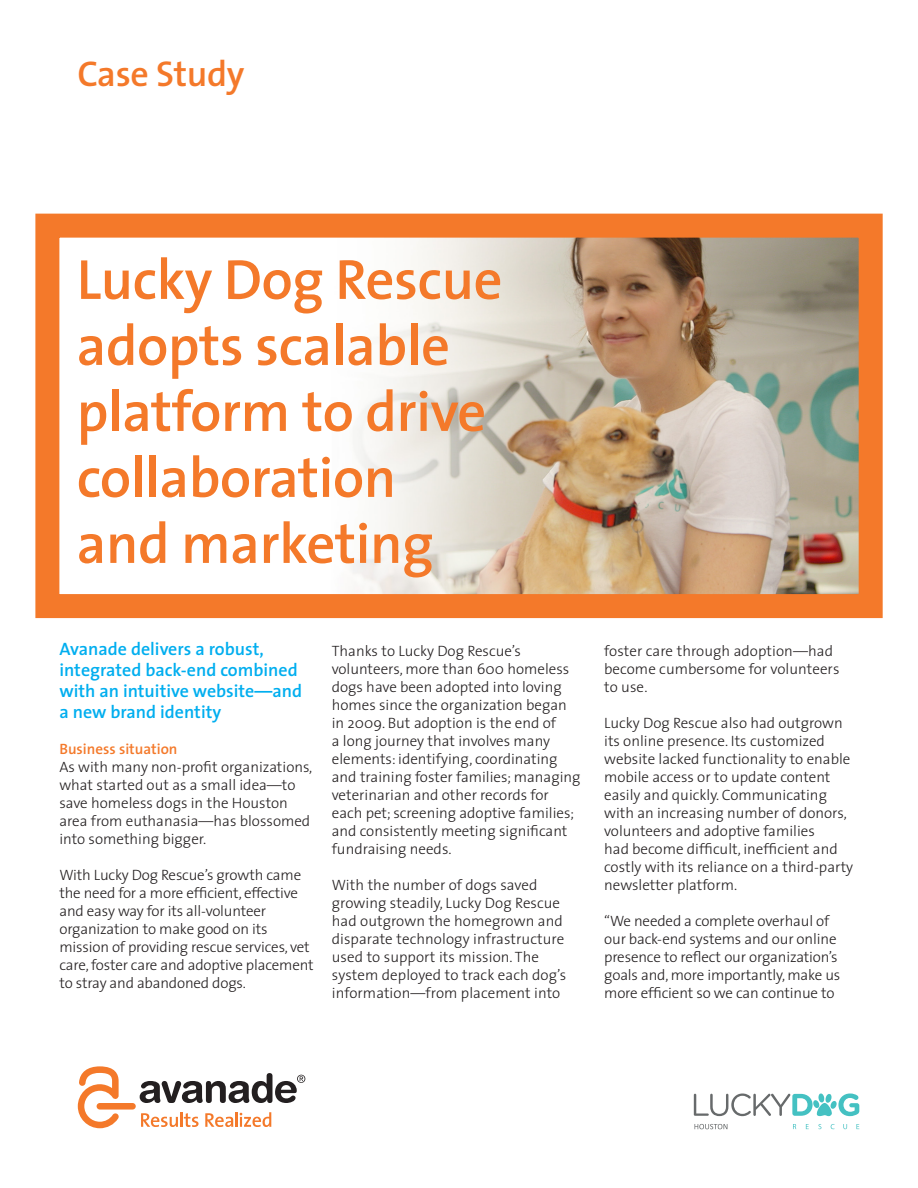
<style>
.page{position:relative;width:918px;height:1188px;background:#fff}
.page>*{position:absolute;margin:0;border:0;box-sizing:border-box;transform-origin:0 0}
.t1{font:600 57px/66px "The Sans";letter-spacing:-.01em;color:#f4792a}
.t2{font:600 36px "The Sans";letter-spacing:-.01em;color:#f4792a}
.subheadline{font:600 18px/21px "The Sans";color:#00aeef}
.t3{font:300 15px/18px "The Sans";color:#231f20}
.subtitle{font:600 15px "The Sans";color:#f4792a}
</style>
<div class="page">
<svg style="left:694px;top:1094px;width:165px;height:22px"></svg>
<svg style="left:695px;top:1124px;width:32px;height:5px"></svg>
<svg style="left:793px;top:1124px;width:3px;height:5px"></svg>
<svg style="left:843px;top:1124px;width:4px;height:5px"></svg>
<svg style="left:856px;top:1124px;width:3px;height:5px"></svg>
<svg style="left:140px;top:1073px;width:165px;height:30px"></svg>
<div style="left:97px;top:1103px;width:39px;height:7px;background:#f4792a;border-radius:3px"></div>
<svg style="left:78px;top:1066px;width:41px;height:62px"></svg>
<svg style="left:141px;top:1112px;width:58px;height:15px"></svg>
<svg style="left:205px;top:1112px;width:66px;height:15px"></svg>
<svg style="left:35px;top:213px;width:848px;height:406px"></svg>
<h2 class="t2" style="left:77px;top:50px;width:169px">Case Study</h2>
<h1 class="t1" style="left:77px;top:247px;width:427px">Lucky Dog Rescue adopts scalable platform to drive collaboration and marketing</h1>
<p class="subheadline" style="left:59px;top:639px;width:244px">Avanade delivers a robust, integrated back-end combined with an intuitive website—and a new brand identity</p>
<p class="subtitle" style="left:59px;top:739px;width:120px">Business situation</p>
<p class="t3" style="left:59px;top:758px;width:255px">As with many non-profit organizations, what started out as a small idea—to save homeless dogs in the Houston area from euthanasia—has blossomed into something bigger.</p>
<p class="t3" style="left:59px;top:866px;width:256px">With Lucky Dog Rescue’s growth came the need for a more efficient, effective and easy way for its all-volunteer organization to make good on its mission of providing rescue services, vet care, foster care and adoptive placement to stray and abandoned dogs.</p>
<p class="t3" style="left:332px;top:642px;width:250px">Thanks to Lucky Dog Rescue’s volunteers, more than 600 homeless dogs have been adopted into loving homes since the organization began in 2009. But adoption is the end of<br>a long journey that involves many elements: identifying, coordinating and training foster families; managing veterinarian and other records for each pet; screening adoptive families; and consistently meeting significant fundraising needs.</p>
<p class="t3" style="left:332px;top:876px;width:236px">With the number of dogs saved growing steadily, Lucky Dog Rescue had outgrown the homegrown and disparate technology infrastructure used to support its mission. The system deployed to track each dog’s information—from placement into</p>
<p class="t3" style="left:604px;top:642px;width:237px">foster care through adoption—had become cumbersome for volunteers to use.</p>
<p class="t3" style="left:604px;top:714px;width:250px">Lucky Dog Rescue also had outgrown its online presence. Its customized website lacked functionality to enable mobile access or to update content easily and quickly. Communicating with an increasing number of donors, volunteers and adoptive families<br>had become difficult, inefficient and costly with its reliance on a third-party newsletter platform.</p>
<p class="t3" style="left:604px;top:912px;width:238px">“We needed a complete overhaul of our back-end systems and our online presence to reflect our organization’s goals and, more importantly, make us more efficient so we can continue to</p>
</div>
